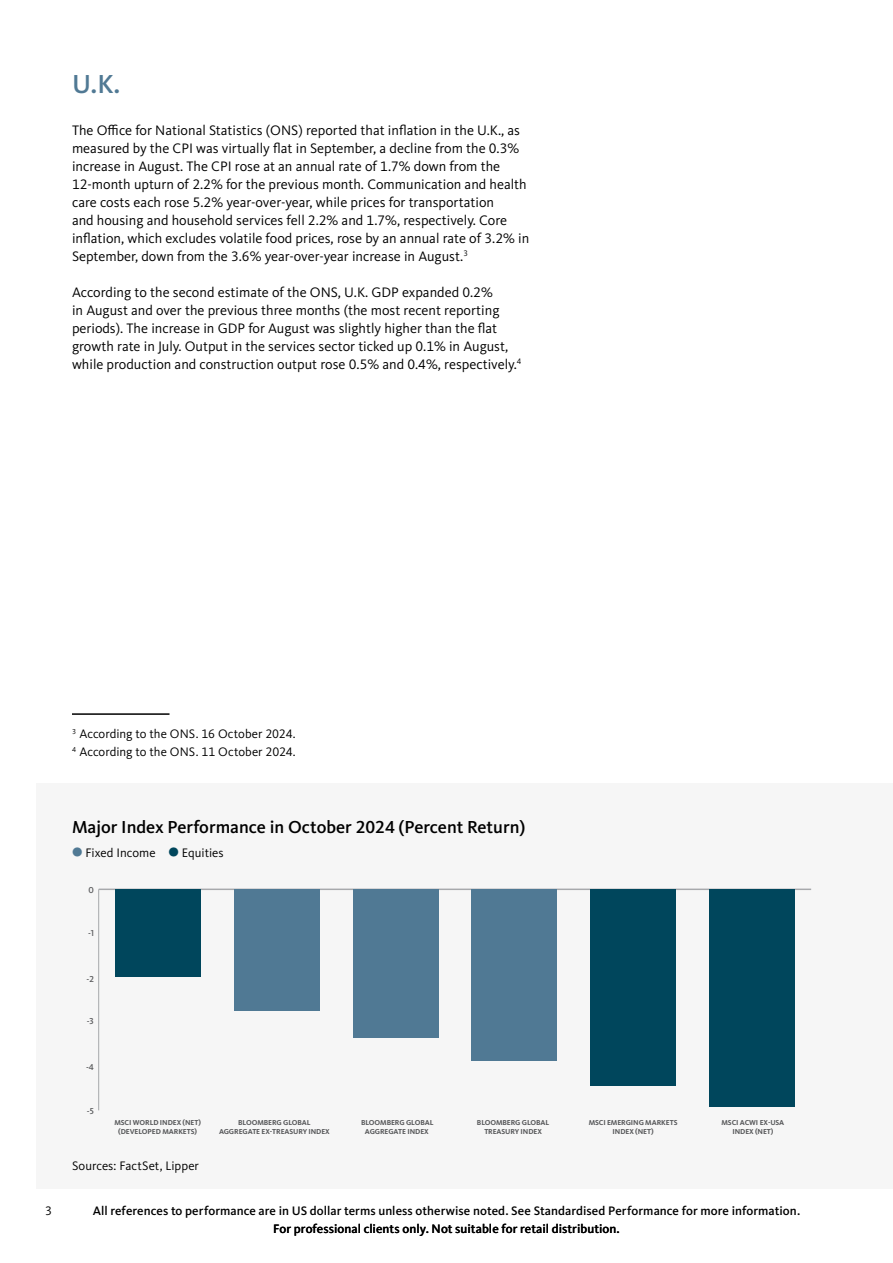
<style>
.page{position:relative;width:893px;height:1263px;background:#fff}
.page>*{position:absolute;margin:0;border:0;box-sizing:border-box;transform-origin:0 0}
.t1{font:500 27px "Kievit Pro";color:#507994}
.t2{font:500 18px "Kievit Pro";color:#000}
.t3{font:14.25px/18px "Kievit Pro";color:#000}
.t4{font:500 12.75px/17.2px "Kievit Pro";letter-spacing:.005em;color:#000;text-align:center}
.t5{font:12.75px/18px "Kievit Pro";letter-spacing:.005em;color:#000}
.t6{font:500 8.85px "Kievit Pro";color:#58595b}
.t7{font:700 7.5px/8.9px "Kievit Pro";letter-spacing:-.01em;color:#58595b;text-align:center}
.s1{font-weight:900;font-size:21px;color:#507994}
.s2{font-weight:900;font-size:21px;color:#00465c}
</style>
<div class="page">
<hr style="left:72px;top:713px;width:98px;height:2px;background:#000">
<div style="left:36px;top:783px;width:857px;height:405px;background:#f6f6f6"></div>
<hr style="left:99px;top:888px;width:712px;height:2px;background:#a7a9ac">
<hr style="left:98px;top:889px;width:1px;height:221px;background:#a7a9ac">
<div style="left:115px;top:889px;width:86px;height:88px;background:#00465c"></div>
<div style="left:234px;top:889px;width:86px;height:122px;background:#507994"></div>
<div style="left:353px;top:889px;width:85px;height:148px;background:#507994"></div>
<div style="left:472px;top:889px;width:85px;height:172px;background:#507994"></div>
<div style="left:590px;top:889px;width:86px;height:197px;background:#00465c"></div>
<div style="left:709px;top:889px;width:85px;height:217px;background:#00465c"></div>
<h1 class="t1" style="left:72px;top:67px;width:50px">U.K.</h1>
<p class="t3" style="left:72px;top:121px;width:459px">The Office for National Statistics (ONS) reported that inflation in the U.K., as measured by the CPI was virtually flat in September, a decline from the 0.3% increase in August. The CPI rose at an annual rate of 1.7% down from the 12-month upturn of 2.2% for the previous month. Communication and health care costs each rose 5.2% year-over-year, while prices for transportation<br>and housing and household services fell 2.2% and 1.7%, respectively. Core inflation, which excludes volatile food prices, rose by an annual rate of 3.2% in September, down from the 3.6% year-over-year increase in August.<sup>3</sup></p>
<p class="t3" style="left:72px;top:283px;width:451px">According to the second estimate of the ONS, U.K. GDP expanded 0.2%<br>in August and over the previous three months (the most recent reporting periods). The increase in GDP for August was slightly higher than the flat growth rate in July. Output in the services sector ticked up 0.1% in August, while production and construction output rose 0.5% and 0.4%, respectively.<sup>4</sup></p>
<p class="t5" style="left:72px;top:725px;width:225px"><sup>3</sup> According to the ONS. 16 October 2024.<br><sup>4</sup> According to the ONS. 11 October 2024.</p>
<p class="t5" style="left:45px;top:1202px;width:8px">3</p>
<p class="t2" style="left:72px;top:816px;width:455px">Major Index Performance in October 2024 (Percent Return)</p>
<p class="t5" style="left:72px;top:843px;width:153px"><span class="s1">•</span> Fixed Income <span class="s2">•</span> Equities</p>
<p class="t6" style="left:88px;top:885px;width:7px">0</p>
<p class="t6" style="left:88px;top:928px;width:8px">-1</p>
<p class="t6" style="left:86px;top:973px;width:9px">-2</p>
<p class="t6" style="left:87px;top:1016px;width:9px">-3</p>
<p class="t6" style="left:86px;top:1062px;width:9px">-4</p>
<p class="t6" style="left:87px;top:1106px;width:8px">-5</p>
<p class="t7" style="left:114px;top:1118px;width:88px">MSCI WORLD INDEX (NET) (DEVELOPED MARKETS)</p>
<p class="t7" style="left:721px;top:1118px;width:64px">MSCI ACWI EX-USA<br>INDEX (NET)</p>
<p class="t7" style="left:219px;top:1118px;width:112px">BLOOMBERG GLOBAL<br>AGGREGATE EX-TREASURY INDEX</p>
<p class="t7" style="left:361px;top:1118px;width:74px">BLOOMBERG GLOBAL<br>AGGREGATE INDEX</p>
<p class="t7" style="left:589px;top:1118px;width:90px">MSCI EMERGING MARKETS<br>INDEX (NET)</p>
<p class="t7" style="left:477px;top:1118px;width:74px">BLOOMBERG GLOBAL<br>TREASURY INDEX</p>
<p class="t5" style="left:72px;top:1157px;width:129px">Sources: FactSet, Lipper</p>
<p class="t4" style="left:93px;top:1202px;width:709px">All references to performance are in US dollar terms unless otherwise noted. See Standardised Performance for more information.<br>For professional clients only. Not suitable for retail distribution.</p>
</div>
